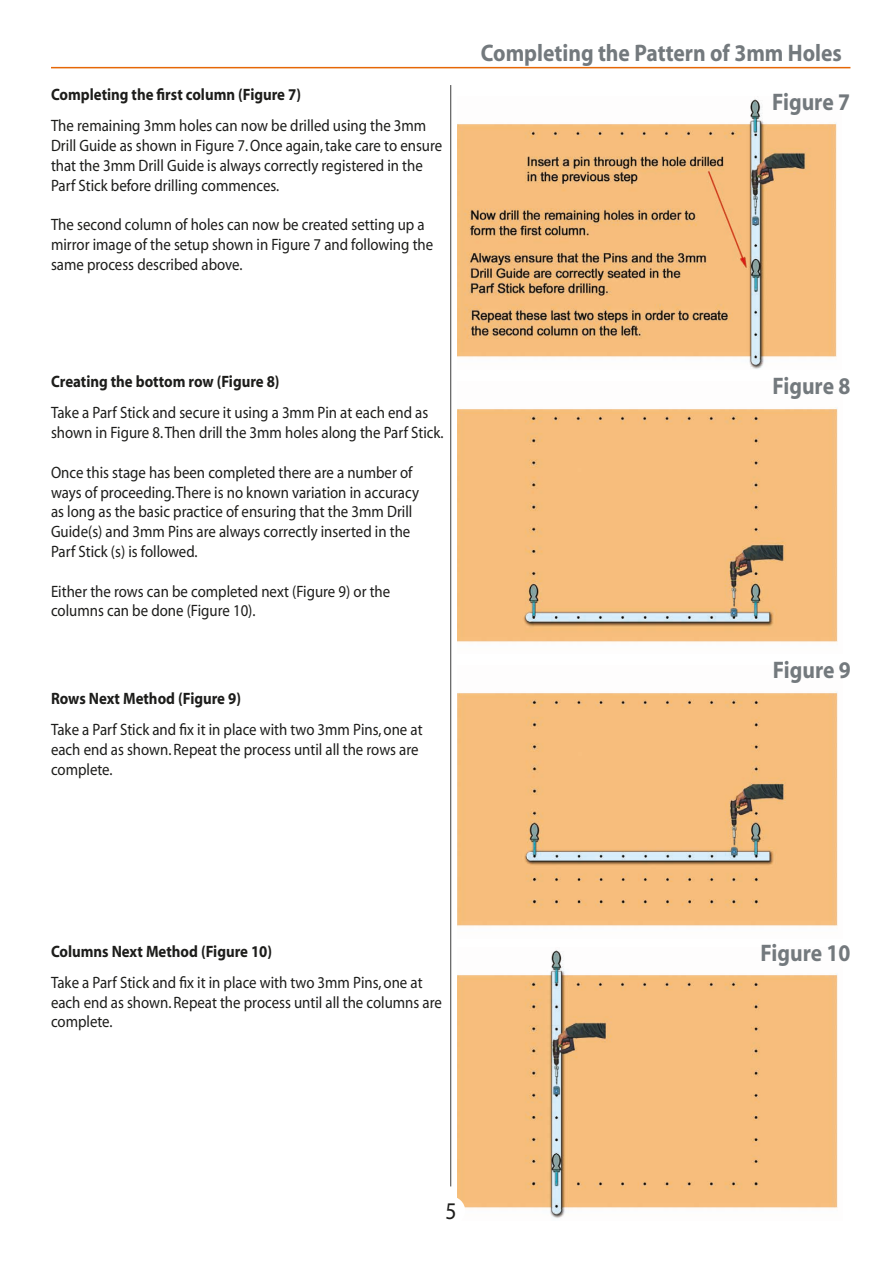
<style>
.page{position:relative;width:893px;height:1263px;background:#fff}
.page>*{position:absolute;margin:0;border:0;box-sizing:border-box;transform-origin:0 0}
.Main_Heading_Right{font:700 24px "Myriad";color:#73797d;scale:.9 1}
.Figure_Heading_Right{font:700 24px "Myriad";color:#73797d;scale:.9 1}
.Page_Numbers{font:24px "Myriad";color:#1d1d1b;scale:.9 1}
.Manual_Text{font:16.5px/19.8px "Myriad";color:#1d1d1b;scale:.9 1}
.Sub_Heading{font:700 16.5px "Myriad";color:#1d1d1b;scale:.9 1}
</style>
<div class="page">
<hr style="left:450px;top:85px;width:1px;height:1101px;background:#3d3d3c">
<hr style="left:51px;top:67px;width:799px;height:1px;background:#e66706">
<img style="left:457px;top:99px;width:380px;height:270px">
<img style="left:457px;top:407px;width:381px;height:236px">
<img style="left:458px;top:691px;width:380px;height:236px">
<img style="left:457px;top:950px;width:381px;height:269px">
<div style="left:436px;top:1196px;width:29px;height:29px;background:#fff;border-radius:50%"></div>
<p class="Sub_Heading" style="left:51px;top:86px;width:279px">Completing the first column (Figure 7)</p>
<p class="Manual_Text" style="left:51px;top:117px;width:436px">The remaining 3mm holes can now be drilled using the 3mm Drill Guide as shown in Figure 7. Once again, take care to ensure that the 3mm Drill Guide is always correctly registered in the Parf Stick before drilling commences.</p>
<p class="Manual_Text" style="left:51px;top:216px;width:426px">The second column of holes can now be created setting up a mirror image of the setup shown in Figure 7 and following the same process described above.</p>
<p class="Main_Heading_Right" style="left:481px;top:40px;width:403px">Completing the Pattern of 3mm Holes</p>
<p class="Figure_Heading_Right" style="left:772px;top:89px;width:88px">Figure 7</p>
<p class="Sub_Heading" style="left:51px;top:373px;width:256px">Creating the bottom row (Figure 8)</p>
<p class="Manual_Text" style="left:51px;top:404px;width:438px">Take a Parf Stick and secure it using a 3mm Pin at each end as shown in Figure 8. Then drill the 3mm holes along the Parf Stick.</p>
<p class="Manual_Text" style="left:51px;top:463px;width:410px">Once this stage has been completed there are a number of ways of proceeding. There is no known variation in accuracy as long as the basic practice of ensuring that the 3mm Drill Guide(s) and 3mm Pins are always correctly inserted in the</p>
<p class="Manual_Text" style="left:51px;top:542px;width:164px">Parf Stick (s) is followed.</p>
<p class="Manual_Text" style="left:51px;top:582px;width:378px">Either the rows can be completed next (Figure 9) or the</p>
<p class="Manual_Text" style="left:51px;top:602px;width:229px">columns can be done (Figure 10).</p>
<p class="Sub_Heading" style="left:51px;top:690px;width:213px">Rows Next Method (Figure 9)</p>
<p class="Manual_Text" style="left:51px;top:720px;width:414px">Take a Parf Stick and fix it in place with two 3mm Pins, one at each end as shown. Repeat the process until all the rows are complete.</p>
<p class="Figure_Heading_Right" style="left:772px;top:374px;width:88px">Figure 8</p>
<p class="Figure_Heading_Right" style="left:773px;top:658px;width:88px">Figure 9</p>
<p class="Sub_Heading" style="left:51px;top:943px;width:247px">Columns Next Method (Figure 10)</p>
<p class="Manual_Text" style="left:51px;top:973px;width:436px">Take a Parf Stick and fix it in place with two 3mm Pins, one at each end as shown. Repeat the process until all the columns are complete.</p>
<p class="Figure_Heading_Right" style="left:760px;top:940px;width:101px">Figure 10</p>
<p class="Page_Numbers" style="left:445px;top:1199px;width:14px">5</p>
</div>
